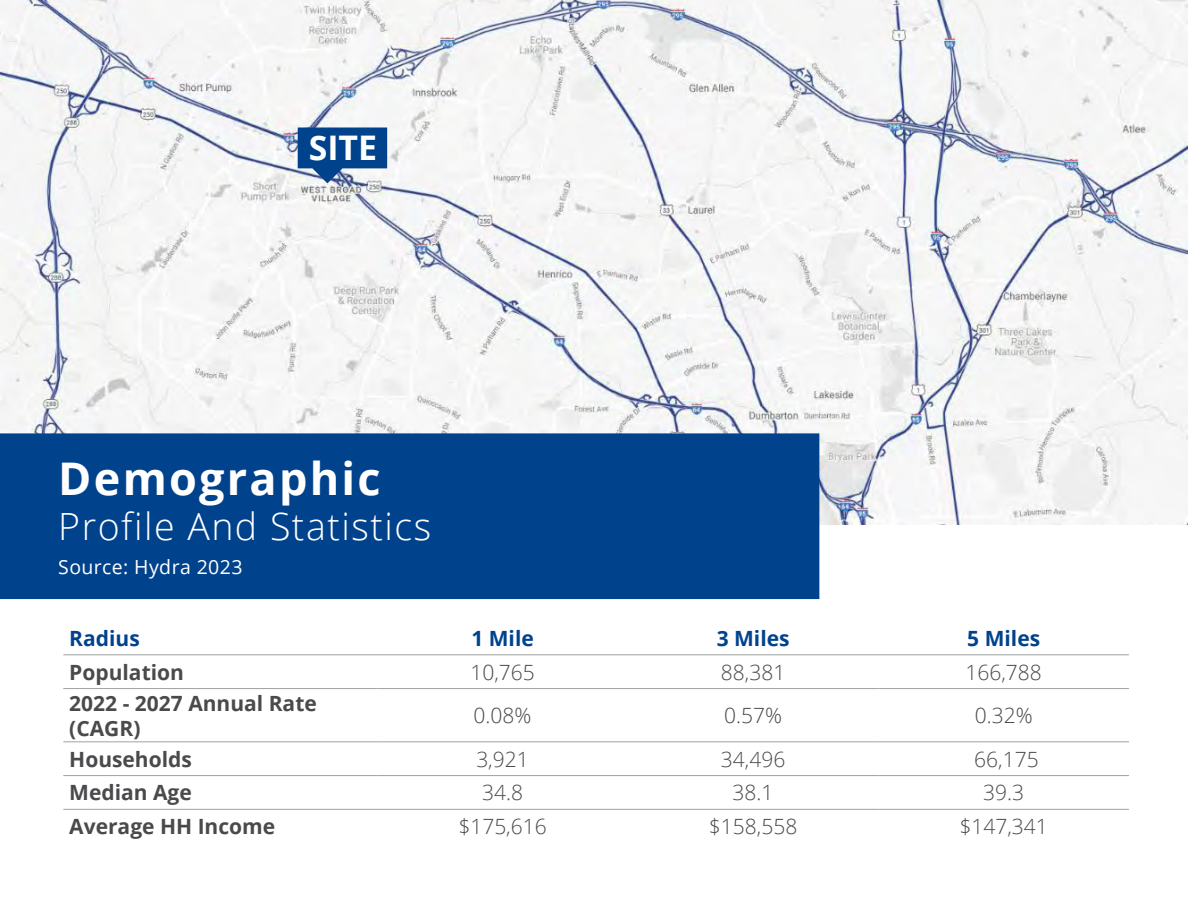
<style>
.page{position:relative;width:1188px;height:918px;background:#fff}
.page>*{position:absolute;margin:0;border:0;box-sizing:border-box;transform-origin:0 0}
.t1{font:700 45px "Open Sans";letter-spacing:.05em;color:#fff}
.t2{font:300 37.5px "Open Sans";letter-spacing:.04em;color:#fff}
.t3{font:700 33.9px "Open Sans";color:#fff}
.t4{font:300 21px "Open Sans";color:#4a4a4d}
.t5{font:700 21px/25.2px "Open Sans";color:#4a4a4d}
.t6{font:700 21px "Open Sans";color:#00438c}
.t7{font:19.5px "Open Sans";letter-spacing:.02em;color:#fff}
</style>
<div class="page">
<hr style="left:63px;top:654px;width:314px;height:1px;background:#9ea2a2">
<hr style="left:377px;top:654px;width:251px;height:1px;background:#9ea2a2">
<hr style="left:628px;top:654px;width:250px;height:1px;background:#9ea2a2">
<hr style="left:878px;top:654px;width:251px;height:1px;background:#9ea2a2">
<hr style="left:63px;top:688px;width:314px;height:1px;background:#9ea2a2">
<hr style="left:377px;top:688px;width:251px;height:1px;background:#9ea2a2">
<hr style="left:628px;top:688px;width:250px;height:1px;background:#9ea2a2">
<hr style="left:878px;top:688px;width:251px;height:1px;background:#9ea2a2">
<hr style="left:63px;top:741px;width:314px;height:1px;background:#9ea2a2">
<hr style="left:377px;top:741px;width:251px;height:1px;background:#9ea2a2">
<hr style="left:628px;top:741px;width:250px;height:1px;background:#9ea2a2">
<hr style="left:878px;top:741px;width:251px;height:1px;background:#9ea2a2">
<hr style="left:63px;top:775px;width:314px;height:1px;background:#9ea2a2">
<hr style="left:377px;top:775px;width:251px;height:1px;background:#9ea2a2">
<hr style="left:628px;top:775px;width:250px;height:1px;background:#9ea2a2">
<hr style="left:878px;top:775px;width:251px;height:1px;background:#9ea2a2">
<hr style="left:63px;top:809px;width:314px;height:1px;background:#9ea2a2">
<hr style="left:377px;top:809px;width:251px;height:1px;background:#9ea2a2">
<hr style="left:628px;top:809px;width:250px;height:1px;background:#9ea2a2">
<hr style="left:878px;top:809px;width:251px;height:1px;background:#9ea2a2">
<img style="left:0;top:0;width:1188px;height:525px">
<div style="left:0;top:433px;width:819px;height:166px;background:#00438c"></div>
<svg style="left:298px;top:127px;width:89px;height:56px;background:#2f639e"></svg>
<h3 class="t3" style="left:309px;top:124px;width:70px">SITE</h3>
<h1 class="t1" style="left:58px;top:447px;width:324px">Demographic</h1>
<h2 class="t2" style="left:58px;top:501px;width:374px">Profile And Statistics</h2>
<p class="t7" style="left:58px;top:553px;width:186px">Source: Hydra 2023</p>
<p class="t6" style="left:69px;top:624px;width:72px">Radius</p>
<p class="t6" style="left:471px;top:624px;width:64px">1 Mile</p>
<p class="t6" style="left:717px;top:624px;width:74px">3 Miles</p>
<p class="t6" style="left:967px;top:624px;width:74px">5 Miles</p>
<p class="t5" style="left:69px;top:659px;width:116px">Population</p>
<p class="t4" style="left:470px;top:658px;width:66px">10,765</p>
<p class="t4" style="left:721px;top:658px;width:66px">88,381</p>
<p class="t4" style="left:965px;top:658px;width:78px">166,788</p>
<p class="t5" style="left:69px;top:690px;width:249px">2022 - 2027 Annual Rate (CAGR)</p>
<p class="t4" style="left:474px;top:701px;width:59px">0.08%</p>
<p class="t4" style="left:724px;top:701px;width:59px">0.57%</p>
<p class="t4" style="left:975px;top:701px;width:59px">0.32%</p>
<p class="t5" style="left:69px;top:746px;width:124px">Households</p>
<p class="t4" style="left:476px;top:745px;width:54px">3,921</p>
<p class="t4" style="left:721px;top:745px;width:66px">34,496</p>
<p class="t4" style="left:974px;top:745px;width:66px">66,175</p>
<p class="t5" style="left:69px;top:780px;width:124px">Median Age</p>
<p class="t4" style="left:482px;top:778px;width:42px">34.8</p>
<p class="t4" style="left:733px;top:778px;width:42px">38.1</p>
<p class="t4" style="left:983px;top:778px;width:42px">39.3</p>
<p class="t5" style="left:69px;top:813px;width:207px">Average HH Income</p>
<p class="t4" style="left:458px;top:812px;width:90px">$175,616</p>
<p class="t4" style="left:709px;top:812px;width:90px">$158,558</p>
<p class="t4" style="left:959px;top:812px;width:90px">$147,341</p>
</div>
